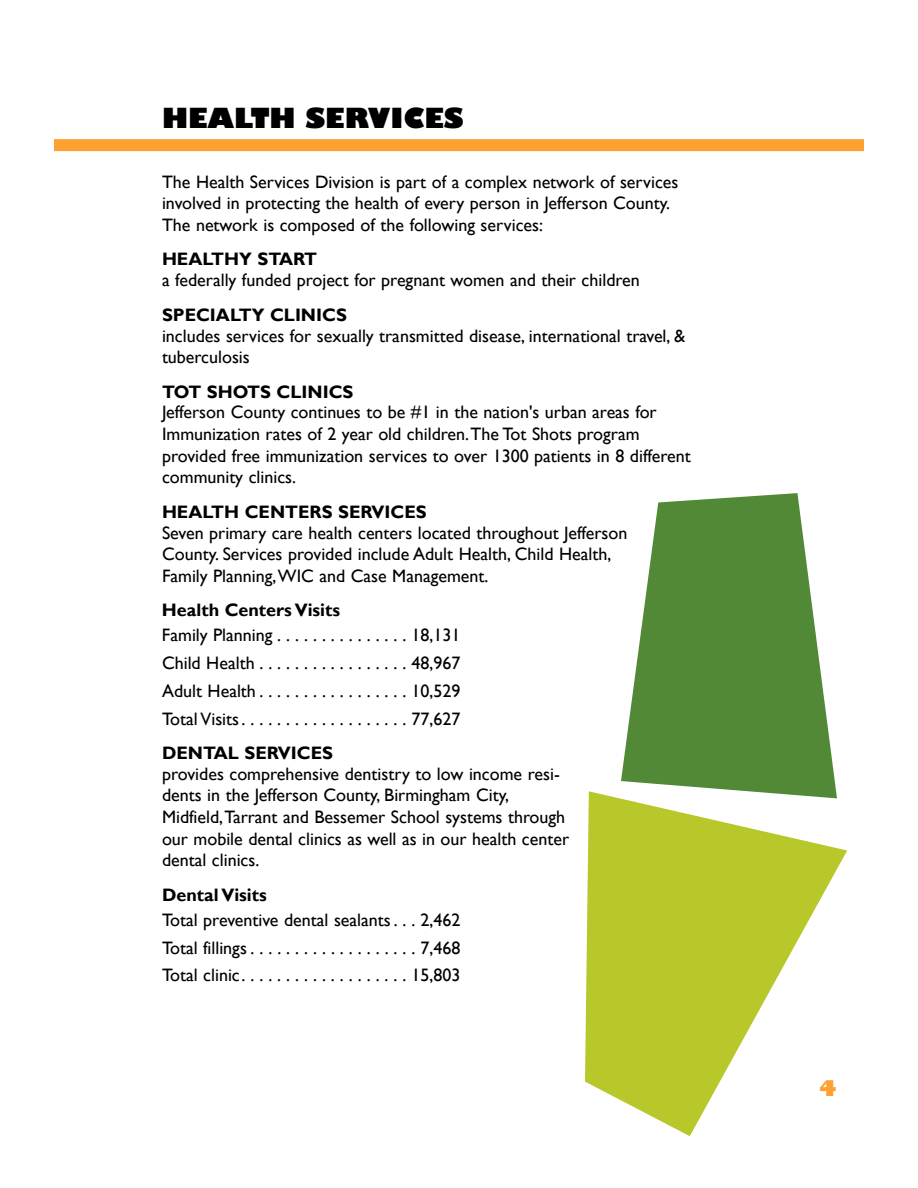
<style>
.page{position:relative;width:918px;height:1188px;background:#fff}
.page>*{position:absolute;margin:0;border:0;box-sizing:border-box;transform-origin:0 0}
.t1{font:800 27px "Gill Sans";color:#000}
.t2{font:800 21px "Gill Sans";color:#ffa033}
.t3{font:18px/21.6px "Gill Sans";color:#000}
.t4{font:700 18px "Gill Sans";color:#000}
</style>
<div class="page">
<div style="left:54px;top:139px;width:810px;height:12px;background:#ffa033"></div>
<svg style="left:621px;top:493px;width:215px;height:298px;fill:#518937"></svg>
<svg style="left:585px;top:791px;width:262px;height:345px;fill:#b8c729"></svg>
<h1 class="t1" style="left:162px;top:102px;width:303px">HEALTH SERVICES</h1>
<p class="t3" style="left:162px;top:171px;width:518px">The Health Services Division is part of a complex network of services involved in protecting the health of every person in Jefferson County.<br>The network is composed of the following services:</p>
<p class="t4" style="left:162px;top:249px;width:157px">HEALTHY START</p>
<p class="t3" style="left:162px;top:269px;width:479px">a federally funded project for pregnant women and their children</p>
<p class="t4" style="left:162px;top:304px;width:186px">SPECIALTY CLINICS</p>
<p class="t3" style="left:162px;top:325px;width:525px">includes services for sexually transmitted disease, international travel, &amp; tuberculosis</p>
<p class="t4" style="left:162px;top:381px;width:193px">TOT SHOTS CLINICS</p>
<p class="t3" style="left:162px;top:401px;width:530px">Jefferson County continues to be #1 in the nation's urban areas for Immunization rates of 2 year old children.The Tot Shots program provided free immunization services to over 1300 patients in 8 different community clinics.</p>
<p class="t4" style="left:162px;top:501px;width:266px">HEALTH CENTERS SERVICES</p>
<p class="t3" style="left:162px;top:521px;width:467px">Seven primary care health centers located throughout Jefferson<br>County. Services provided include Adult Health, Child Health,<br>Family Planning,WIC and Case Management.</p>
<p class="t4" style="left:162px;top:599px;width:180px">Health Centers Visits</p>
<p class="t3" style="left:162px;top:621px;width:300px;line-height:27.8px;text-align:justify">Family Planning . . . . . . . . . . . . . . . 18,131<br>Child Health . . . . . . . . . . . . . . . . . 48,967<br>Adult Health . . . . . . . . . . . . . . . . . 10,529<br>Total Visits. . . . . . . . . . . . . . . . . . . 77,627</p>
<p class="t4" style="left:162px;top:742px;width:172px">DENTAL SERVICES</p>
<p class="t3" style="left:162px;top:763px;width:409px">provides comprehensive dentistry to low income resi&shy;dents in the Jefferson County, Birmingham City, Midfield,Tarrant and Bessemer School systems through our mobile dental clinics as well as in our health center dental clinics.</p>
<p class="t4" style="left:162px;top:884px;width:106px">Dental Visits</p>
<p class="t3" style="left:162px;top:906px;width:300px;line-height:27.8px;text-align:justify">Total preventive dental sealants . . . 2,462<br>Total fillings . . . . . . . . . . . . . . . . . . . 7,468<br>Total clinic. . . . . . . . . . . . . . . . . . . 15,803</p>
<p class="t2" style="left:819px;top:1075px;width:19px">4</p>
</div>
